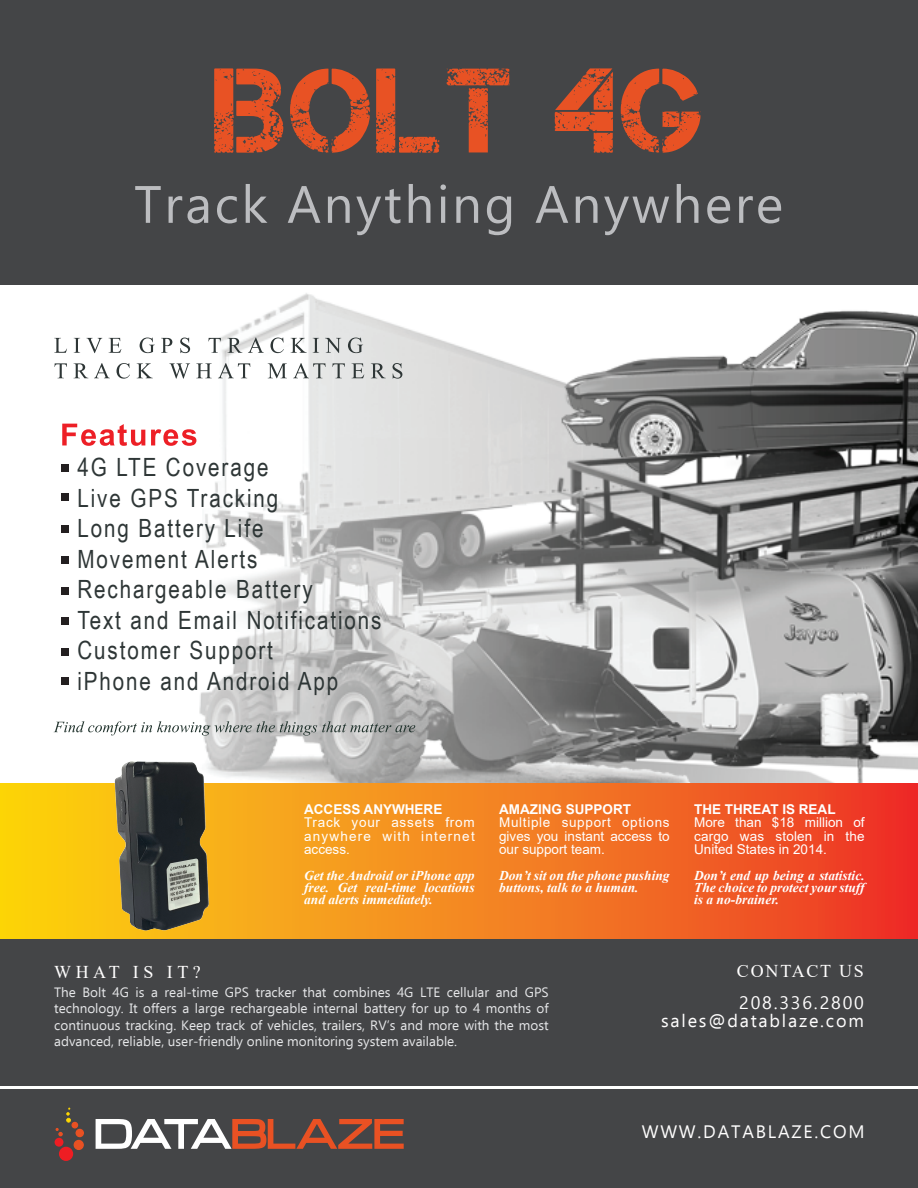
<style>
.page{position:relative;width:918px;height:1188px;background:#fff}
.page>*{position:absolute;margin:0;border:0;box-sizing:border-box;transform-origin:0 0}
.t1{font:120px "Captureit";letter-spacing:.025em;color:#e85224}
.t2{font:52.5px "Ebrima";letter-spacing:.05em;color:#bcbdc0}
.t3{font:25.2px/30.5px "Arial Narrow";letter-spacing:.075em;color:#2e3636}
.t4{font:18px/18px "Ebrima";letter-spacing:.1em;color:#fffefe;text-align:right}
.t5{font:18px "Times New Roman";letter-spacing:.1em;color:#fffefe}
.t6{font:13.5px/16.2px "Ebrima";color:#e6e7e9;text-align:justify}
.t7{font:italic 700 13.5px/12px "Times New Roman";color:#fff;text-align:justify}
.t8{font:13.5px/13.5px "Arial";color:#fff;text-align:justify}
.t9{font:700 13.5px "Arial";color:#fff}
</style>
<div class="page">
<img style="left:199px;top:293px;width:719px;height:491px">
<div style="left:0;top:784px;width:918px;height:155px;background:linear-gradient(to right,#fcd911,#ed352b)"></div>
<div style="left:0;top:939px;width:918px;height:249px;background:#444547"></div>
<div style="left:0;top:0;width:918px;height:285px;background:#444547"></div>
<hr style="left:0;top:1086px;width:918px;height:2px;background:#fff">
<svg style="left:54px;top:338px;width:13px;height:15px"></svg>
<svg style="left:74px;top:338px;width:6px;height:15px"></svg>
<svg style="left:87px;top:338px;width:15px;height:15px"></svg>
<svg style="left:109px;top:338px;width:12px;height:15px"></svg>
<svg style="left:140px;top:338px;width:15px;height:15px"></svg>
<svg style="left:161px;top:338px;width:11px;height:15px"></svg>
<svg style="left:180px;top:338px;width:10px;height:15px"></svg>
<svg style="left:208px;top:338px;width:13px;height:15px"></svg>
<svg style="left:228px;top:338px;width:14px;height:15px"></svg>
<svg style="left:248px;top:338px;width:16px;height:15px"></svg>
<svg style="left:270px;top:338px;width:14px;height:15px"></svg>
<svg style="left:291px;top:338px;width:16px;height:15px"></svg>
<svg style="left:313px;top:338px;width:6px;height:15px"></svg>
<svg style="left:325px;top:338px;width:16px;height:15px"></svg>
<svg style="left:348px;top:338px;width:15px;height:15px"></svg>
<svg style="left:55px;top:363px;width:12px;height:15px"></svg>
<svg style="left:74px;top:363px;width:14px;height:15px"></svg>
<svg style="left:94px;top:363px;width:16px;height:15px"></svg>
<svg style="left:117px;top:363px;width:13px;height:16px"></svg>
<svg style="left:137px;top:363px;width:16px;height:15px"></svg>
<svg style="left:169px;top:363px;width:21px;height:16px"></svg>
<svg style="left:196px;top:363px;width:16px;height:15px"></svg>
<svg style="left:218px;top:363px;width:32px;height:15px"></svg>
<svg style="left:268px;top:363px;width:19px;height:15px"></svg>
<svg style="left:293px;top:363px;width:33px;height:15px"></svg>
<svg style="left:332px;top:363px;width:13px;height:15px"></svg>
<svg style="left:352px;top:363px;width:12px;height:15px"></svg>
<svg style="left:371px;top:363px;width:15px;height:15px"></svg>
<svg style="left:393px;top:363px;width:9px;height:16px"></svg>
<svg style="left:54px;top:721px;width:361px;height:15px"></svg>
<svg style="left:62px;top:424px;width:83px;height:22px"></svg>
<svg style="left:151px;top:429px;width:45px;height:17px"></svg>
<div style="left:61px;top:465px;width:8px;height:7px;background:#231f20"></div>
<div style="left:61px;top:493px;width:7px;height:8px;background:#231f20"></div>
<div style="left:61px;top:526px;width:8px;height:7px;background:#231f20"></div>
<div style="left:61px;top:557px;width:8px;height:7px;background:#231f20"></div>
<div style="left:61px;top:587px;width:7px;height:8px;background:#231f20"></div>
<div style="left:61px;top:617px;width:7px;height:8px;background:#231f20"></div>
<div style="left:61px;top:648px;width:7px;height:8px;background:#231f20"></div>
<div style="left:61px;top:677px;width:7px;height:7px;background:#231f20"></div>
<svg style="left:55px;top:1108px;width:29px;height:53px"></svg>
<svg style="left:96px;top:1119px;width:308px;height:30px"></svg>
<img style="left:110px;top:762px;width:98px;height:170px">
<h1 class="t1" style="left:214px;top:44px;width:490px">BOLT 4G</h1>
<h2 class="t2" style="left:134px;top:167px;width:651px">Track Anything Anywhere</h2>
<h3 class="t3" style="left:77px;top:451px;width:306px">4G LTE Coverage<br>Live GPS Tracking<br>Long Battery Life<br>Movement Alerts<br>Rechargeable Battery<br>Text and Email Notifications<br>Customer Support<br>iPhone and Android App</h3>
<p class="t9" style="left:304px;top:799px;width:140px">ACCESS ANYWHERE</p>
<p class="t8" style="left:304px;top:816px;width:172px">Track your assets from anywhere with internet access.</p>
<p class="t7" style="left:304px;top:869px;width:172px">Get the Android or iPhone app free. Get real-time locations and alerts immediately.</p>
<p class="t9" style="left:499px;top:799px;width:134px">AMAZING SUPPORT</p>
<p class="t8" style="left:499px;top:816px;width:172px">Multiple support options gives you instant access to our support team.</p>
<p class="t7" style="left:499px;top:869px;width:172px">Don’t sit on the phone pushing buttons, talk to a human.</p>
<p class="t9" style="left:694px;top:800px;width:143px">THE THREAT IS REAL</p>
<p class="t8" style="left:694px;top:816px;width:172px">More than $18 million of cargo was stolen in the United States in 2014.</p>
<p class="t7" style="left:694px;top:869px;width:172px">Don’t end up being a statistic.<br>The choice to protect your stuff is a no-brainer.</p>
<h3 class="t5" style="left:54px;top:959px;width:148px">WHAT IS IT?</h3>
<p class="t6" style="left:54px;top:984px;width:496px">The Bolt 4G is a real-time GPS tracker that combines 4G LTE cellular and GPS technology. It offers a large rechargeable internal battery for up to 4 months of continuous tracking. Keep track of vehicles, trailers, RV’s and more with the most advanced, reliable, user-friendly online monitoring system available.</p>
<h3 class="t5" style="left:737px;top:959px;width:128px">CONTACT US</h3>
<h3 class="t4" style="left:661px;top:993px;width:204px">208.336.2800 sales@datablaze.com</h3>
<h3 class="t4" style="left:642px;top:1122px;width:224px">WWW.DATABLAZE.COM</h3>
</div>
